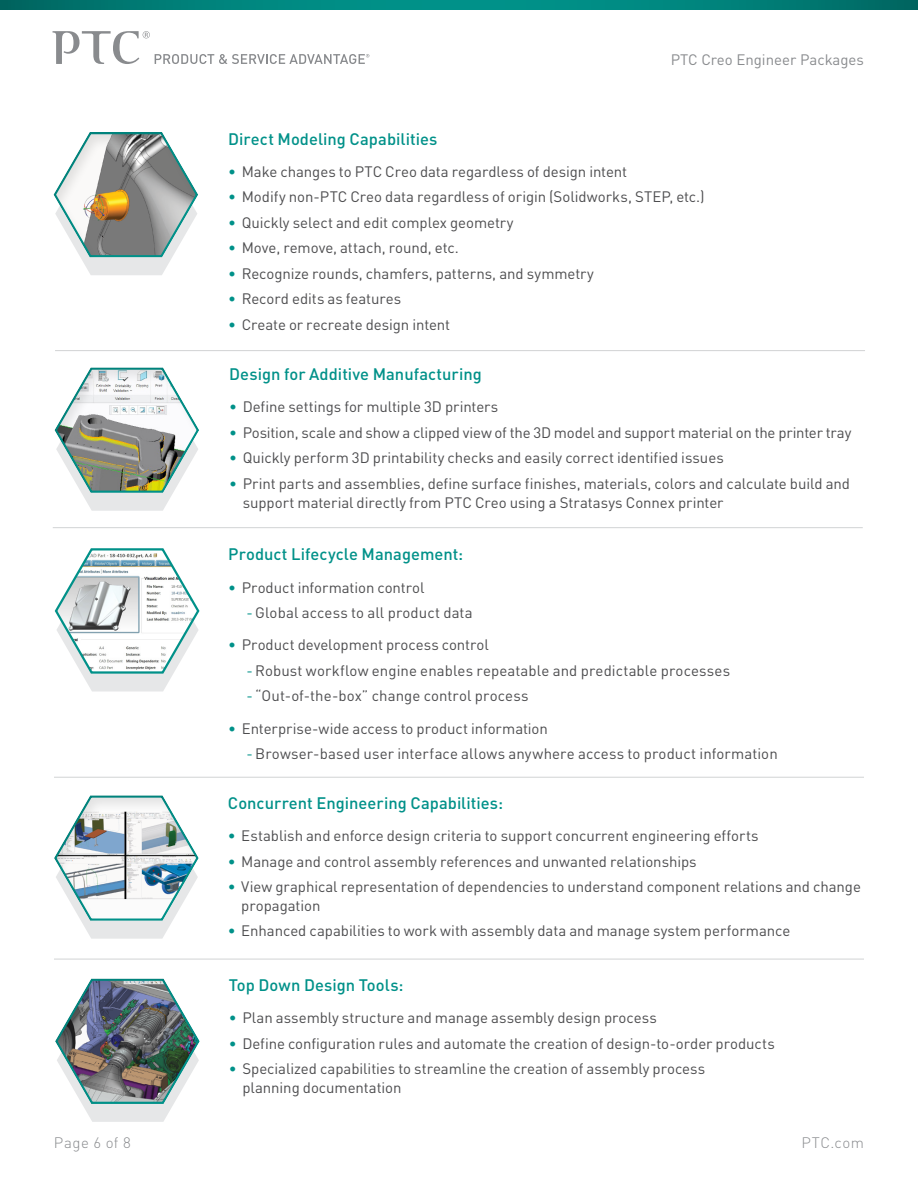
<style>
.page{position:relative;width:918px;height:1188px;background:#fff}
.page>*{position:absolute;margin:0;border:0;box-sizing:border-box;transform-origin:0 0}
.t1{font:500 16.5px "DIN Pro";color:#009189}
.t2{font:15px/18.8px "DIN Pro";letter-spacing:-.005em;color:#4d4d4f}
.t3{font:15px "DIN Pro";color:#898b8e}
.t4{font:300 15px "DIN Pro";letter-spacing:.03em;color:#898b8e}
.s1{color:#009189}
</style>
<div class="page">
<svg style="left:54px;top:548px;width:146px;height:144px"></svg>
<hr style="left:54px;top:777px;width:810px;height:1px;background:#d1d3d4">
<svg style="left:81px;top:258px;width:91px;height:17px;background:#e8e9ea"></svg>
<div style="left:40px;top:120px;width:172px;height:138px;background:#000;opacity:.1"></div>
<hr style="left:53px;top:527px;width:810px;height:1px;background:#d1d3d4">
<hr style="left:54px;top:959px;width:810px;height:1px;background:#d1d3d4">
<svg style="left:83px;top:1105px;width:90px;height:17px;background:#e8e9ea"></svg>
<div style="left:42px;top:967px;width:172px;height:138px;background:#000;opacity:.1"></div>
<svg style="left:82px;top:922px;width:90px;height:17px;background:#e8e9ea"></svg>
<div style="left:41px;top:784px;width:172px;height:138px;background:#000;opacity:.1"></div>
<hr style="left:55px;top:350px;width:810px;height:1px;background:#d1d3d4">
<svg style="left:82px;top:494px;width:90px;height:17px;background:#e8e9ea"></svg>
<div style="left:41px;top:356px;width:172px;height:138px;background:#000;opacity:.1"></div>
<svg style="left:53px;top:31px;width:316px;height:33px"></svg>
<svg style="left:0;top:0;width:918px;height:10px;background:#00817a"></svg>
<p class="t3" style="left:671px;top:48px;width:195px">PTC Creo Engineer Packages</p>
<p class="t1" style="left:228px;top:125px;width:211px">Direct Modeling Capabilities</p>
<p class="t2" style="left:228px;top:161px;width:400px"><span class="s1">•</span> Make changes to PTC Creo data regardless of design intent</p>
<p class="t2" style="left:228px;top:186px;width:478px"><span class="s1">•</span> Modify non-PTC Creo data regardless of origin (Solidworks, STEP, etc.)</p>
<p class="t2" style="left:228px;top:212px;width:287px"><span class="s1">•</span> Quickly select and edit complex geometry</p>
<p class="t2" style="left:228px;top:237px;width:232px"><span class="s1">•</span> Move, remove, attach, round, etc.</p>
<p class="t2" style="left:228px;top:263px;width:367px"><span class="s1">•</span> Recognize rounds, chamfers, patterns, and symmetry</p>
<p class="t2" style="left:228px;top:288px;width:174px"><span class="s1">•</span> Record edits as features</p>
<p class="t2" style="left:228px;top:314px;width:223px"><span class="s1">•</span> Create or recreate design intent</p>
<p class="t1" style="left:229px;top:361px;width:254px">Design for Additive Manufacturing</p>
<p class="t2" style="left:229px;top:396px;width:270px"><span class="s1">•</span> Define settings for multiple 3D printers</p>
<p class="t2" style="left:229px;top:422px;width:624px"><span class="s1">•</span> Position, scale and show a clipped view of the 3D model and support material on the printer tray</p>
<p class="t2" style="left:229px;top:447px;width:496px"><span class="s1">•</span> Quickly perform 3D printability checks and easily correct identified issues</p>
<p class="t2" style="left:243px;top:473px;width:609px;text-indent:-14px"><span class="s1">•</span> Print parts and assemblies, define surface finishes, materials, colors and calculate build and support material directly from PTC Creo using a Stratasys Connex printer</p>
<p class="t1" style="left:228px;top:541px;width:236px">Product Lifecycle Management:</p>
<p class="t2" style="left:247px;top:573px;width:228px;line-height:25.5px;text-indent:-18px"><span class="s1">•</span> Product information control <span class="s1">-</span>Global access to all product data</p>
<p class="t2" style="left:247px;top:631px;width:485px;line-height:25.5px;text-indent:-18px"><span class="s1">•</span> Product development process control<br><span class="s1">-</span>Robust workflow engine enables repeatable and predictable processes</p>
<p class="t2" style="left:247px;top:685px;width:283px"><span class="s1">-</span> “Out-of-the-box” change control process</p>
<p class="t2" style="left:247px;top:714px;width:533px;line-height:25.5px;text-indent:-18px"><span class="s1">•</span> Enterprise-wide access to product information<br><span class="s1">-</span>Browser-based user interface allows anywhere access to product information</p>
<p class="t1" style="left:228px;top:789px;width:277px">Concurrent Engineering Capabilities:</p>
<p class="t2" style="left:228px;top:825px;width:532px"><span class="s1">•</span> Establish and enforce design criteria to support concurrent engineering efforts</p>
<p class="t2" style="left:228px;top:850px;width:470px"><span class="s1">•</span> Manage and control assembly references and unwanted relationships</p>
<p class="t2" style="left:241px;top:876px;width:621px;text-indent:-14px"><span class="s1">•</span> View graphical representation of dependencies to understand component relations and change propagation</p>
<p class="t2" style="left:228px;top:920px;width:564px"><span class="s1">•</span> Enhanced capabilities to work with assembly data and manage system performance</p>
<p class="t1" style="left:229px;top:972px;width:176px">Top Down Design Tools:</p>
<p class="t2" style="left:229px;top:1007px;width:429px"><span class="s1">•</span> Plan assembly structure and manage assembly design process</p>
<p class="t2" style="left:229px;top:1033px;width:547px"><span class="s1">•</span> Define configuration rules and automate the creation of design-to-order products</p>
<p class="t2" style="left:242px;top:1058px;width:464px;text-indent:-14px"><span class="s1">•</span> Specialized capabilities to streamline the creation of assembly process planning documentation</p>
<p class="t4" style="left:54px;top:1131px;width:78px">Page 6 of 8</p>
<p class="t4" style="left:802px;top:1131px;width:64px">PTC.com</p>
</div>
